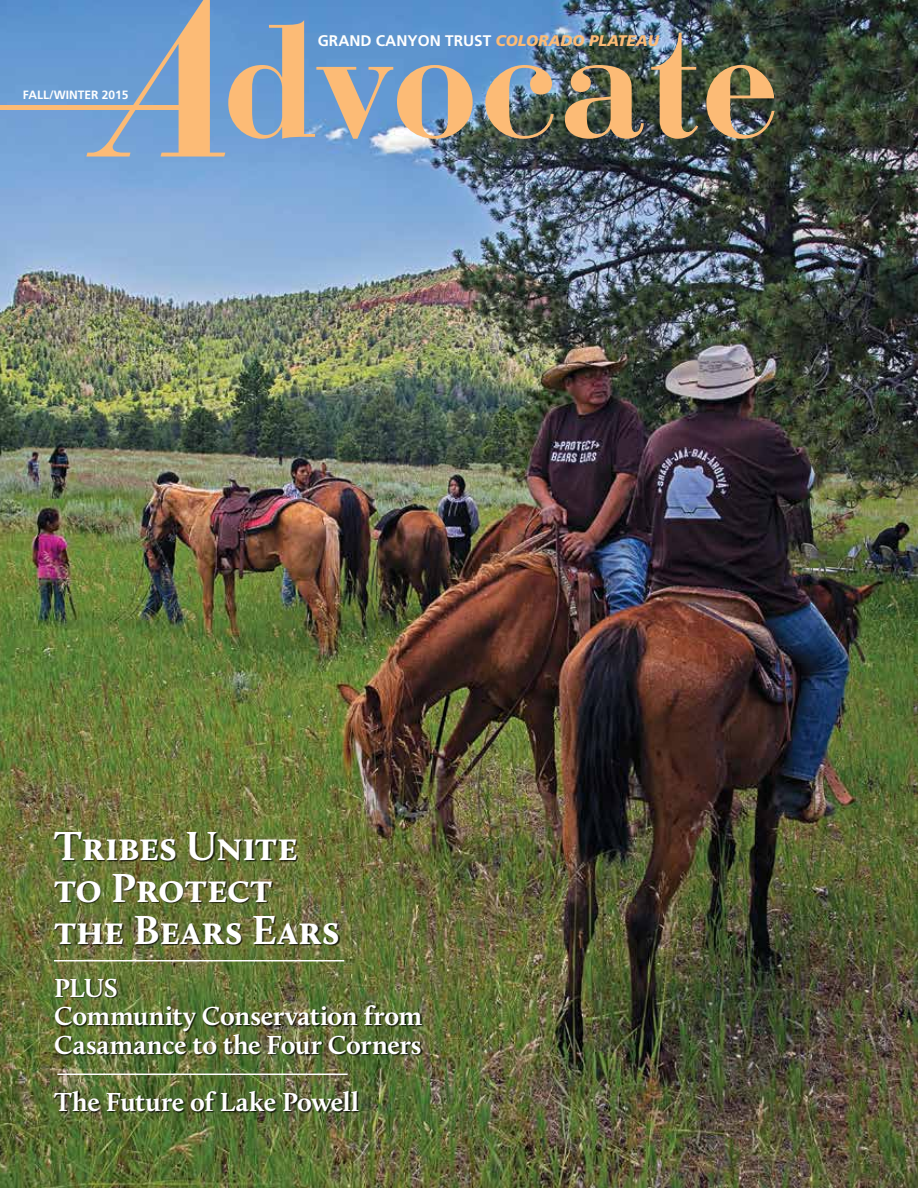
<style>
.page{position:relative;width:918px;height:1188px;background:#fff}
.page>*{position:absolute;margin:0;border:0;box-sizing:border-box;transform-origin:0 0}
.t1{font:700 159px "Bauer Bodoni";color:#fcbb76}
.t2{font:700 42px/42px "Calluna";color:#fff}
.t3{font:700 27px/28.5px "Calluna";letter-spacing:-.005em;color:#fff}
.t4{font:700 15.3px "Frutiger";color:#fff}
.t5{font:700 12px "Frutiger";color:#fff}
.s1{font-style:italic;font-size:217.5px}
.s2{font-weight:900;font-style:italic;color:#fcbb76}
</style>
<div class="page">
<img style="left:0;top:0;width:918px;height:1188px">
<hr style="left:0;top:106px;width:182px;height:4px;background:#fcbb76">
<div style="left:54px;top:832px;width:370px;height:281px;background:#000;opacity:.75"></div>
<h1 class="t1" style="left:99px;top:-14px;width:682px"><span class="s1">A</span>dvocate</h1>
<p class="t4" style="left:318px;top:31px;width:343px">GRAND CANYON TRUST <span class="s2">COLORADO PLATEAU</span></p>
<p class="t5" style="left:23px;top:88px;width:107px">FALL/WINTER 2015</p>
<h2 class="t2" style="left:54px;top:825px;width:287px">Tribes Unite to Protect the Bears Ears</h2>
<p class="t3" style="left:54px;top:973px;width:370px">PLUS<br>Community Conservation from<br>Casamance to the Four Corners</p>
<p class="t3" style="left:54px;top:1087px;width:307px">The Future of Lake Powell</p>
</div>
